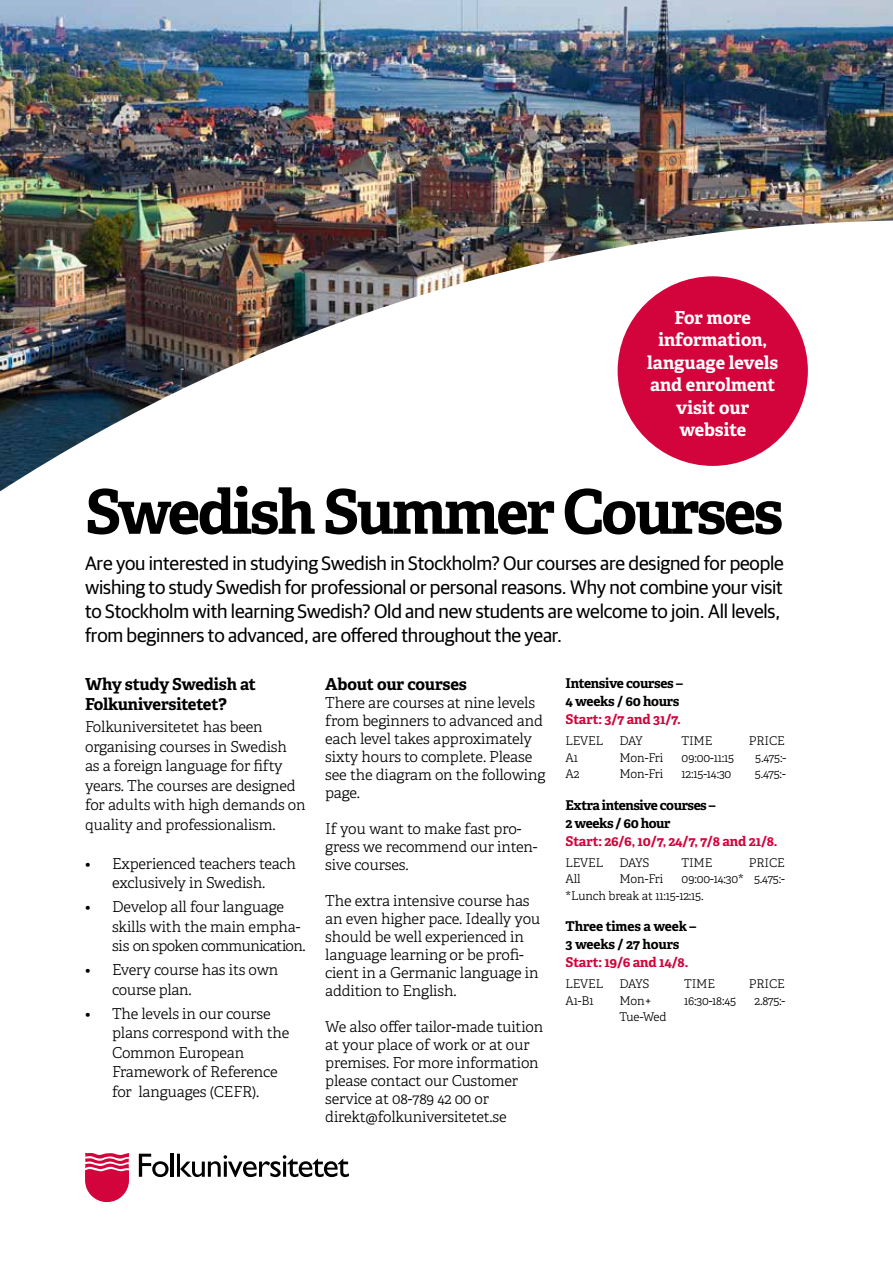
<style>
.page{position:relative;width:893px;height:1263px;background:#fff}
.page>*{position:absolute;margin:0;border:0;box-sizing:border-box;transform-origin:0 0}
.t1{font:700 61.5px "Adelle Basic";letter-spacing:-.04em;color:#000}
.t2{font:19.5px/24px "Guardian Sans";letter-spacing:-.01em;color:#000}
.t3{font:700 18px/22.5px "Adelle Basic";color:#fff;text-align:center}
.t4{font:700 16.5px/19.5px "Adelle Basic";letter-spacing:-.015em;color:#000}
.t5{font:300 15px/18px "Adelle Basic";letter-spacing:-.01em;color:#000}
.t6{font:700 13.5px "Adelle Basic";letter-spacing:-.01em;color:#d3033b}
.t7{font:700 13.5px/18px "Adelle Basic";letter-spacing:-.03em;color:#000}
.t8{font:700 13.5px/18px "Adelle Basic";letter-spacing:-.01em;color:#000}
.t9{font:300 12px/16.5px "Adelle Basic";letter-spacing:-.01em;color:#000}
</style>
<div class="page">
<img style="left:0;top:0;width:893px;height:491px">
<svg style="left:85px;top:1153px;width:44px;height:49px"></svg>
<svg style="left:139px;top:1154px;width:30px;height:23px"></svg>
<hr style="left:171px;top:1154px;width:3px;height:23px;background:#000">
<svg style="left:177px;top:1154px;width:172px;height:23px"></svg>
<p class="t3" style="left:647px;top:306px;width:132px">For more information, language levels and enrolment visit our website</p>
<h1 class="t1" style="left:85px;top:473px;width:700px">Swedish Summer Courses</h1>
<p class="t2" style="left:85px;top:550px;width:700px">Are you interested in studying Swedish in Stockholm? Our courses are designed for people wishing to study Swedish for professional or personal reasons. Why not combine your visit to Stockholm with learning Swedish? Old and new students are welcome to join. All levels, from beginners to advanced, are offered throughout the year.</p>
<p class="t4" style="left:325px;top:675px;width:143px">About our courses</p>
<p class="t5" style="left:325px;top:694px;width:222px">There are courses at nine levels from beginners to advanced and each level takes approximately sixty hours to complete. Please see the diagram on the following page.</p>
<p class="t5" style="left:325px;top:820px;width:214px">If you want to make fast pro&shy;gress we recommend our inten&shy;sive courses.</p>
<p class="t5" style="left:325px;top:892px;width:217px">The extra intensive course has an even higher pace. Ideally you should be well experienced in language learning or be profi&shy;cient in a Germanic language in addition to English.</p>
<p class="t5" style="left:325px;top:1018px;width:219px">We also offer tailor-made tuition at your place of work or at our premises. For more information please contact our Customer service at 08-789 42 00 or direkt@folkuniversitetet.se</p>
<p class="t4" style="left:85px;top:675px;width:173px">Why study Swedish at<br>Folkuniversitetet?</p>
<p class="t5" style="left:85px;top:717px;width:222px;line-height:19.5px">Folkuniversitetet has been organising courses in Swedish<br>as a foreign language for fifty years. The courses are designed for adults with high demands on quality and professionalism.</p>
<p class="t5" style="left:85px;top:854px;width:212px;line-height:19.5px;text-align:center">• Experienced teachers teach exclusively in Swedish.</p>
<p class="t5" style="left:112px;top:897px;width:195px;line-height:19.5px;text-indent:-27px">• Develop all four language skills with the main empha&shy;sis on spoken communication.</p>
<p class="t5" style="left:112px;top:960px;width:168px;line-height:19.5px;text-indent:-27px">• Every course has its own course plan.</p>
<p class="t5" style="left:112px;top:1004px;width:179px;line-height:19.5px;text-indent:-27px">• The levels in our course plans correspond with the<br>Common European<br>Framework of Reference for languages (CEFR).</p>
<p class="t7" style="left:566px;top:674px;width:119px">Intensive courses –<br>4 weeks / 60 hours</p>
<p class="t6" style="left:566px;top:711px;width:117px">Start: 3/7 and 31/7.</p>
<p class="t9" style="left:566px;top:732px;width:39px">LEVEL</p>
<p class="t9" style="left:620px;top:732px;width:25px">DAY</p>
<p class="t9" style="left:681px;top:732px;width:32px">TIME</p>
<p class="t9" style="left:749px;top:732px;width:38px">PRICE</p>
<p class="t9" style="left:566px;top:749px;width:14px">A1</p>
<p class="t9" style="left:620px;top:749px;width:45px">Mon-Fri</p>
<p class="t9" style="left:681px;top:749px;width:54px">09:00-11:15</p>
<p class="t9" style="left:755px;top:749px;width:32px">5.475:-</p>
<p class="t9" style="left:566px;top:765px;width:15px">A2</p>
<p class="t9" style="left:620px;top:765px;width:45px">Mon-Fri</p>
<p class="t9" style="left:681px;top:765px;width:51px">12:15-14:30</p>
<p class="t9" style="left:755px;top:765px;width:32px">5.475:-</p>
<p class="t7" style="left:566px;top:796px;width:151px">Extra intensive courses –<br>2 weeks / 60 hour</p>
<p class="t6" style="left:566px;top:832px;width:214px">Start: 26/6, 10/7, 24/7, 7/8 and 21/8.</p>
<p class="t9" style="left:566px;top:854px;width:39px">LEVEL</p>
<p class="t9" style="left:620px;top:854px;width:31px">DAYS</p>
<p class="t9" style="left:681px;top:854px;width:32px">TIME</p>
<p class="t9" style="left:749px;top:854px;width:38px">PRICE</p>
<p class="t9" style="left:566px;top:870px;width:17px">All</p>
<p class="t9" style="left:620px;top:870px;width:45px">Mon-Fri</p>
<p class="t9" style="left:566px;top:870px;width:221px;text-indent:116px">09:00-14:30* 5.475:- *Lunch break at 11:15-12:15.</p>
<p class="t8" style="left:566px;top:917px;width:132px">Three times a week –<br>3 weeks / 27 hours</p>
<p class="t6" style="left:566px;top:954px;width:124px">Start: 19/6 and 14/8.</p>
<p class="t9" style="left:566px;top:975px;width:39px">LEVEL</p>
<p class="t9" style="left:620px;top:975px;width:31px">DAYS</p>
<p class="t9" style="left:684px;top:975px;width:32px">TIME</p>
<p class="t9" style="left:749px;top:975px;width:38px">PRICE</p>
<p class="t9" style="left:566px;top:992px;width:30px">A1-B1</p>
<p class="t9" style="left:620px;top:992px;width:34px">Mon+</p>
<p class="t9" style="left:684px;top:992px;width:54px">16:30-18:45</p>
<p class="t9" style="left:755px;top:992px;width:32px">2.875:-</p>
<p class="t9" style="left:620px;top:1008px;width:49px">Tue-Wed</p>
</div>
